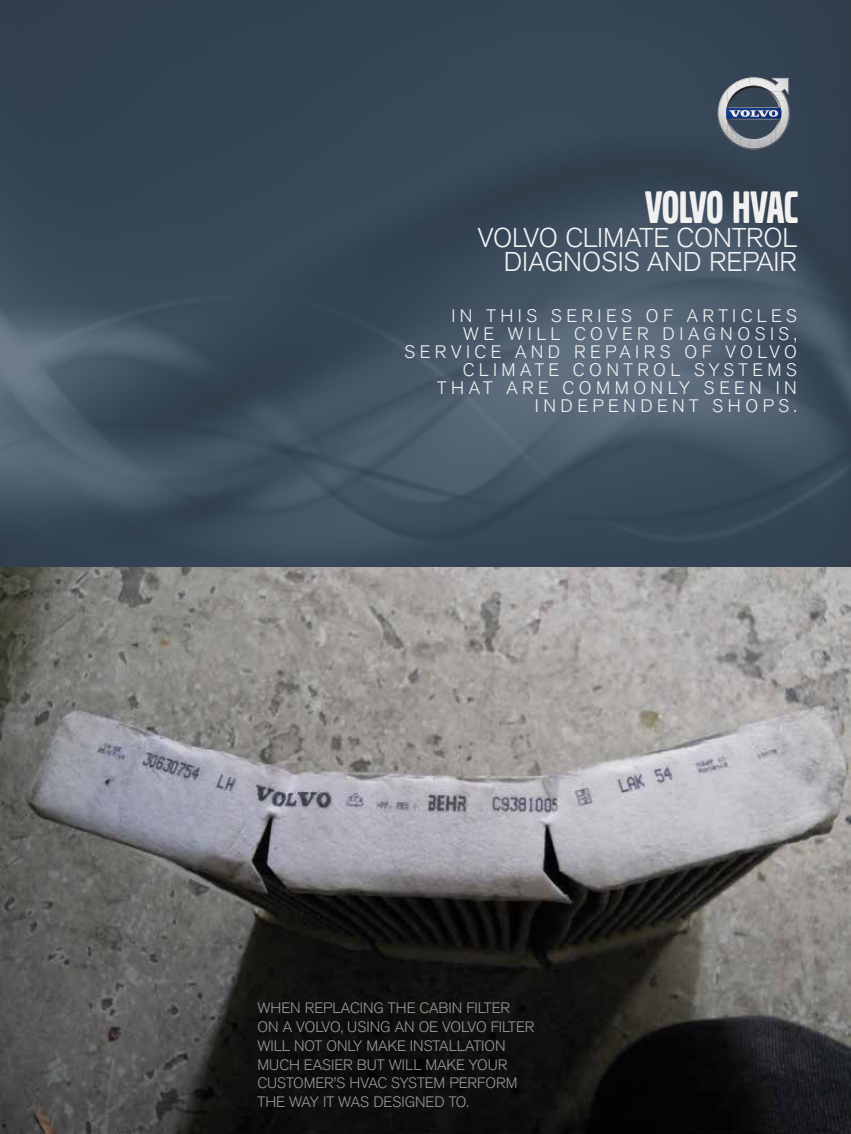
<style>
.page{position:relative;width:851px;height:1134px;background:#fff}
.page>*{position:absolute;margin:0;border:0;box-sizing:border-box;transform-origin:0 0}
.t1{font:45px "Volvo Broad Web";letter-spacing:-.005em;color:#f1f1f2}
.t2{font:300 27px/24px "Volvo Sans Pro";color:#f1f1f2;text-align:right}
.t3{font:300 18px/18px "Volvo Sans Pro";letter-spacing:.25em;color:#f1f1f2;text-align:right}
.t4{font:300 15px/18.8px "Volvo Sans Pro";color:#98989a}
</style>
<div class="page">
<img style="left:0;top:0;width:850px;height:567px">
<svg style="left:717px;top:77px;width:72px;height:72px;background:#717b89"></svg>
<img style="left:0;top:567px;width:850px;height:567px">
<h1 class="t1" style="left:645px;top:180px;width:155px">VOLVO HVAC</h1>
<h2 class="t2" style="left:478px;top:226px;width:320px">VOLVO CLIMATE CONTROL<br>DIAGNOSIS AND REPAIR</h2>
<p class="t3" style="left:404px;top:307px;width:394px">IN THIS SERIES OF ARTICLES<br>WE WILL COVER DIAGNOSIS,<br>SERVICE AND REPAIRS OF VOLVO<br>CLIMATE CONTROL SYSTEMS<br>THAT ARE COMMONLY SEEN IN<br>INDEPENDENT SHOPS.</p>
<p class="t4" style="left:257px;top:999px;width:278px">WHEN REPLACING THE CABIN FILTER<br>ON A VOLVO, USING AN OE VOLVO FILTER<br>WILL NOT ONLY MAKE INSTALLATION<br>MUCH EASIER BUT WILL MAKE YOUR<br>CUSTOMER’S HVAC SYSTEM PERFORM<br>THE WAY IT WAS DESIGNED TO.</p>
</div>
